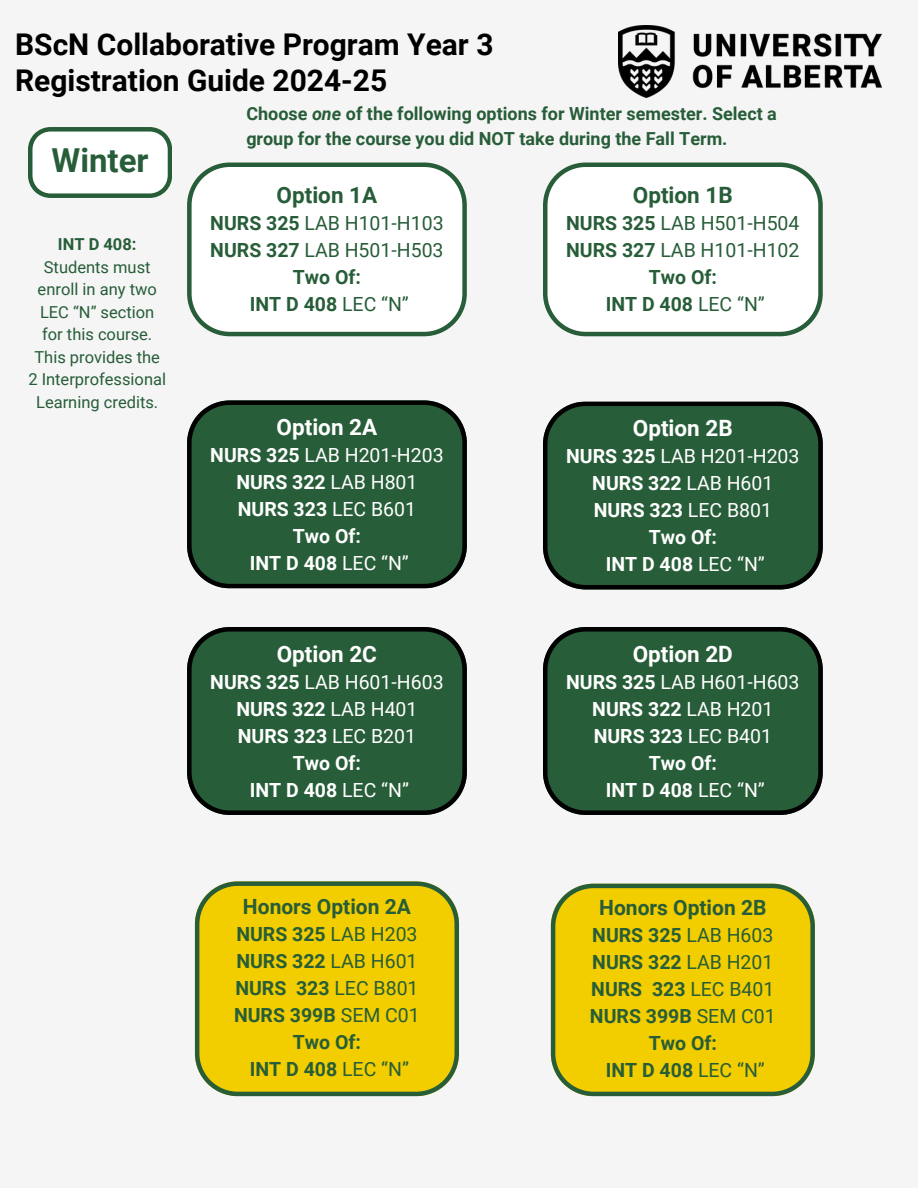
<style>
.page{position:relative;width:918px;height:1188px;background:#f5f5f5}
.page>*{position:absolute;margin:0;border:0;box-sizing:border-box;transform-origin:0 0}
.t1{font:700 33px "Roboto";color:#275d38}
.t2{font:700 30px "Roboto";color:#000}
.t3{font:700 22.5px "Roboto";color:#fff}
.t4{font:700 22.5px "Roboto";color:#275d38}
.t5{font:700 21px "Roboto";color:#275d38}
.t6{font:700 19.5px/27px "Roboto";color:#fff;text-align:center}
.t7{font:700 19.5px/27px "Roboto";color:#275d38;text-align:center}
.t8{font:19.5px/27px "Roboto";color:#275d38;text-align:center}
.t9{font:700 18px/24.8px "Roboto";color:#275d38}
.t10{font:16.5px/22.5px "Roboto";color:#275d38;text-align:center}
.s1{font-weight:700}
.s2{font-style:italic}
.s3{font-weight:400}
</style>
<div class="page">
<svg style="left:28px;top:127px;width:144px;height:71px"></svg>
<svg style="left:187px;top:162px;width:280px;height:174px"></svg>
<svg style="left:187px;top:400px;width:280px;height:188px;background:#2a5b39"></svg>
<svg style="left:187px;top:627px;width:280px;height:188px;background:#2a5a39"></svg>
<svg style="left:543px;top:162px;width:280px;height:174px"></svg>
<svg style="left:543px;top:402px;width:280px;height:187px;background:#2a5a39"></svg>
<svg style="left:543px;top:627px;width:280px;height:188px;background:#2a5a39"></svg>
<svg style="left:195px;top:881px;width:264px;height:215px;background:#e4c60a"></svg>
<svg style="left:551px;top:884px;width:264px;height:212px;background:#e4c60a"></svg>
<img style="left:619px;top:25px;width:263px;height:72px">
<h2 class="t2" style="left:15px;top:27px;width:480px">BScN Collaborative Program Year 3</h2>
<h2 class="t2" style="left:15px;top:63px;width:373px">Registration Guide 2024-25</h2>
<h1 class="t1" style="left:52px;top:141px;width:99px">Winter</h1>
<h2 class="t10" style="left:28px;top:234px;width:139px"><span class="s1">INT D 408:<br></span>Students must enroll in any two<br>LEC “N” section for this course.<br>This provides the<br>2 Interprofessional<br>Learning credits.</h2>
<h1 class="t9" style="left:246px;top:102px;width:532px">Choose <span class="s2">one</span> of the following options for Winter semester. Select a group for the course you did NOT take during the Fall Term.</h1>
<p class="t4" style="left:277px;top:182px;width:102px">Option 1A</p>
<p class="t8" style="left:210px;top:210px;width:235px"><span class="s1">NURS 325</span> LAB H101-H103<br><span class="s1">NURS 327</span> LAB H501-H503<br><span class="s1">Two Of:<br>INT D 408</span> LEC “N”</p>
<h3 class="t4" style="left:633px;top:182px;width:101px">Option 1B</h3>
<h3 class="t8" style="left:566px;top:210px;width:235px"><span class="s1">NURS 325</span> LAB H501-H504<br><span class="s1">NURS 327</span> LAB H101-H102<br><span class="s1">Two Of:<br>INT D 408</span> LEC “N”</h3>
<h1 class="t3" style="left:277px;top:414px;width:102px">Option 2A</h1>
<h1 class="t6" style="left:210px;top:442px;width:235px">NURS 325 <span class="s3">LAB H201-H203<br></span>NURS 322 <span class="s3">LAB H801<br></span>NURS 323 <span class="s3">LEC B601<br></span>Two Of:<br>INT D 408 <span class="s3">LEC “N”</span></h1>
<p class="t3" style="left:277px;top:641px;width:102px">Option 2C</p>
<p class="t6" style="left:210px;top:669px;width:235px">NURS 325 <span class="s3">LAB H601-H603<br></span>NURS 322 <span class="s3">LAB H401<br></span>NURS 323 <span class="s3">LEC B201<br></span>Two Of:<br>INT D 408 <span class="s3">LEC “N”</span></p>
<h2 class="t5" style="left:243px;top:895px;width:169px">Honors Option 2A</h2>
<h2 class="t7" style="left:234px;top:921px;width:187px">NURS 325 <span class="s3">LAB H203<br></span>NURS 322 <span class="s3">LAB H601<br></span>NURS 323 <span class="s3">LEC B801<br></span>NURS 399B <span class="s3">SEM C01<br></span>Two Of:<br>INT D 408 <span class="s3">LEC “N”</span></h2>
<h2 class="t3" style="left:633px;top:415px;width:101px">Option 2B</h2>
<h2 class="t6" style="left:566px;top:443px;width:235px">NURS 325 <span class="s3">LAB H201-H203<br></span>NURS 322 <span class="s3">LAB H601<br></span>NURS 323 <span class="s3">LEC B801<br></span>Two Of:<br>INT D 408 <span class="s3">LEC “N”</span></h2>
<h2 class="t3" style="left:633px;top:641px;width:102px">Option 2D</h2>
<h2 class="t6" style="left:566px;top:669px;width:235px">NURS 325 <span class="s3">LAB H601-H603<br></span>NURS 322 <span class="s3">LAB H201<br></span>NURS 323 <span class="s3">LEC B401<br></span>Two Of:<br>INT D 408 <span class="s3">LEC “N”</span></h2>
<h2 class="t5" style="left:599px;top:896px;width:169px">Honors Option 2B</h2>
<h2 class="t7" style="left:590px;top:922px;width:187px">NURS 325 <span class="s3">LAB H603<br></span>NURS 322 <span class="s3">LAB H201<br></span>NURS 323 <span class="s3">LEC B401<br></span>NURS 399B <span class="s3">SEM C01<br></span>Two Of:<br>INT D 408 <span class="s3">LEC “N”</span></h2>
</div>
